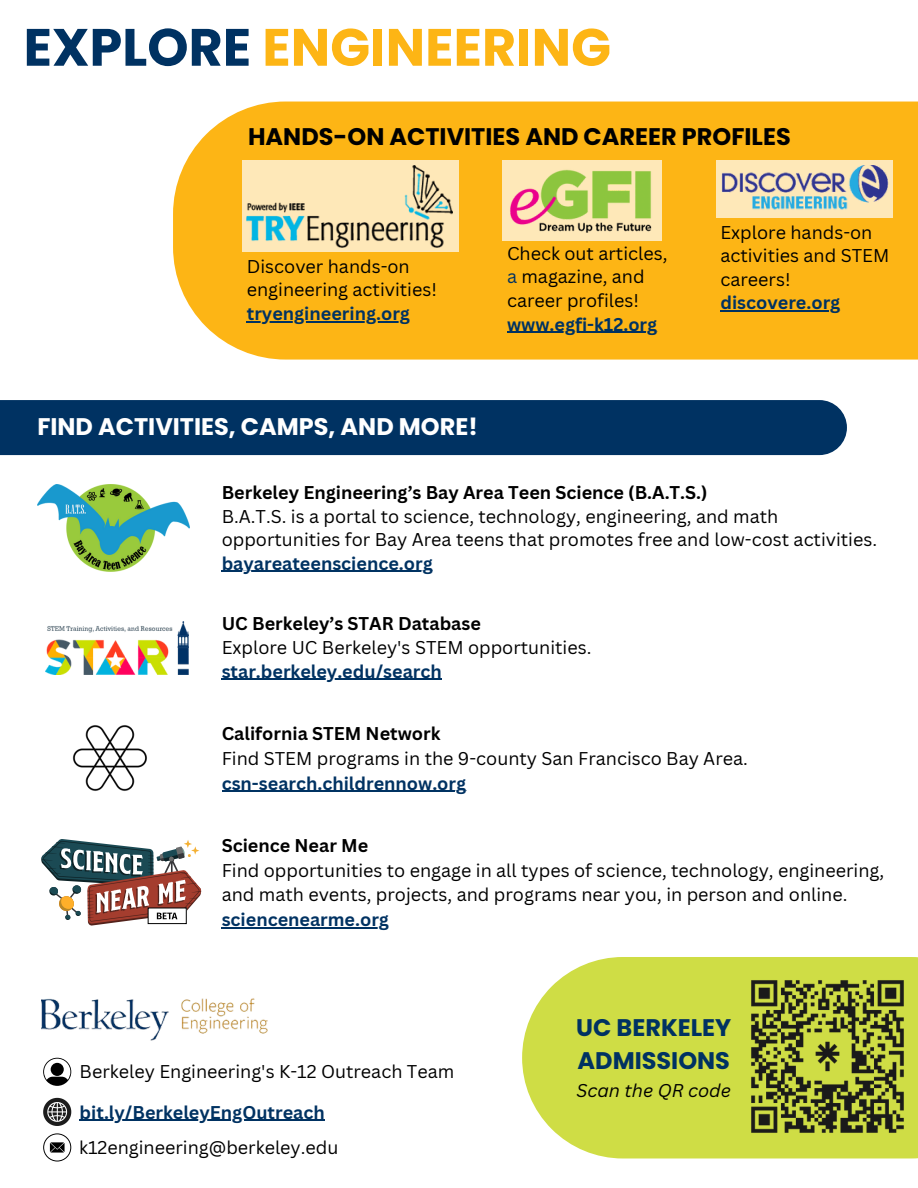
<style>
.page{position:relative;width:918px;height:1188px;background:#fff}
.page>*{position:absolute;margin:0;border:0;box-sizing:border-box;transform-origin:0 0}
.t1{font:700 52.5px "Poppins";color:#fdb515}
.t2{font:700 24px "Poppins";color:#000}
.t3{font:700 24px "Poppins";color:#fff}
.t4{font:700 24px/32.7px "Poppins";color:#003262}
.t5{font:18px/23.7px "Canva Sans";color:#000}
.t6{font:700 18px "Canva Sans";color:#003262}
.t7{font:700 18px "Canva Sans";color:#000}
.t8{font:italic 18px "Canva Sans";color:#000}
.s1{color:#003262}
</style>
<div class="page">
<img style="left:41px;top:998px;width:227px;height:43px">
<div style="left:173px;top:102px;width:745px;height:258px;background:#fdb515"></div>
<div style="left:0;top:400px;width:847px;height:55px;background:#003262"></div>
<svg style="left:522px;top:957px;width:396px;height:201px;background:#d2df53"></svg>
<svg style="left:43px;top:1133px;width:28px;height:29px"></svg>
<svg style="left:43px;top:1058px;width:28px;height:28px"></svg>
<div style="left:716px;top:160px;width:176px;height:57px;background:#fee8b8"></div>
<img style="left:721px;top:166px;width:172px;height:48px">
<img style="left:37px;top:484px;width:152px;height:88px">
<hr style="left:222px;top:571px;width:211px;height:1px;background:#003262">
<img style="left:45px;top:621px;width:143px;height:53px">
<hr style="left:222px;top:679px;width:220px;height:1px;background:#003262">
<svg style="left:41px;top:839px;width:160px;height:87px"></svg>
<hr style="left:222px;top:927px;width:167px;height:1px;background:#003262">
<div style="left:243px;top:160px;width:216px;height:92px;background:#fee8b8"></div>
<img style="left:247px;top:166px;width:206px;height:82px">
<div style="left:502px;top:160px;width:160px;height:80px;background:#fee8b8"></div>
<img style="left:510px;top:169px;width:142px;height:64px">
<hr style="left:507px;top:332px;width:150px;height:1px;background:#003262">
<img style="left:72px;top:725px;width:75px;height:66px">
<hr style="left:222px;top:791px;width:245px;height:1px;background:#003262">
<svg style="left:43px;top:1098px;width:28px;height:28px"></svg>
<img style="left:750px;top:980px;width:154px;height:154px">
<hr style="left:720px;top:311px;width:121px;height:1px;background:#003262">
<hr style="left:247px;top:321px;width:163px;height:1px;background:#003262">
<hr style="left:80px;top:1120px;width:245px;height:1px;background:#003262">
<p class="t1" style="left:24px;top:11px;width:589px"><span class="s1">EXPLORE</span> ENGINEERING</p>
<p class="t2" style="left:248px;top:120px;width:544px">HANDS-ON ACTIVITIES AND CAREER PROFILES</p>
<p class="t5" style="left:247px;top:254px;width:192px">Discover hands-on engineering activities!</p>
<p class="t6" style="left:247px;top:301px;width:165px">tryengineering.org</p>
<p class="t5" style="left:507px;top:241px;width:162px">Check out articles, <span class="s1">a</span> magazine, and career profiles!</p>
<p class="t6" style="left:507px;top:311px;width:152px">www.egfi-k12.org</p>
<p class="t3" style="left:37px;top:410px;width:442px">FIND ACTIVITIES, CAMPS, AND MORE!</p>
<p class="t5" style="left:720px;top:220px;width:170px">Explore hands-on activities and STEM careers!</p>
<p class="t6" style="left:720px;top:290px;width:121px">discovere.org</p>
<p class="t7" style="left:222px;top:480px;width:487px">Berkeley Engineering’s Bay Area Teen Science (B.A.T.S.)</p>
<p class="t5" style="left:222px;top:504px;width:657px">B.A.T.S. is a portal to science, technology, engineering, and math opportunities for Bay Area teens that promotes free and low-cost activities.</p>
<p class="t6" style="left:222px;top:551px;width:213px">bayareateenscience.org</p>
<p class="t7" style="left:222px;top:611px;width:261px">UC Berkeley’s STAR Database</p>
<p class="t5" style="left:222px;top:635px;width:371px">Explore UC Berkeley's STEM opportunities.</p>
<p class="t6" style="left:222px;top:658px;width:222px">star.berkeley.edu/search</p>
<p class="t7" style="left:222px;top:721px;width:220px">California STEM Network</p>
<p class="t5" style="left:222px;top:746px;width:528px">Find STEM programs in the 9-county San Francisco Bay Area.</p>
<p class="t6" style="left:222px;top:771px;width:246px">csn-search.childrennow.org</p>
<p class="t7" style="left:222px;top:833px;width:148px">Science Near Me</p>
<p class="t5" style="left:222px;top:857px;width:664px;line-height:24.8px">Find opportunities to engage in all types of science, technology, engineering, and math events, projects, and programs near you, in person and online.</p>
<p class="t6" style="left:222px;top:907px;width:169px">sciencenearme.org</p>
<p class="t5" style="left:80px;top:1060px;width:376px">Berkeley Engineering's K-12 Outreach Team</p>
<p class="t6" style="left:80px;top:1099px;width:247px">bit.ly/BerkeleyEngOutreach</p>
<p class="t5" style="left:79px;top:1135px;width:261px">k12engineering@berkeley.edu</p>
<p class="t4" style="left:576px;top:1011px;width:156px">UC BERKELEY<br>ADMISSIONS</p>
<p class="t8" style="left:576px;top:1078px;width:156px">Scan the QR code</p>
</div>
